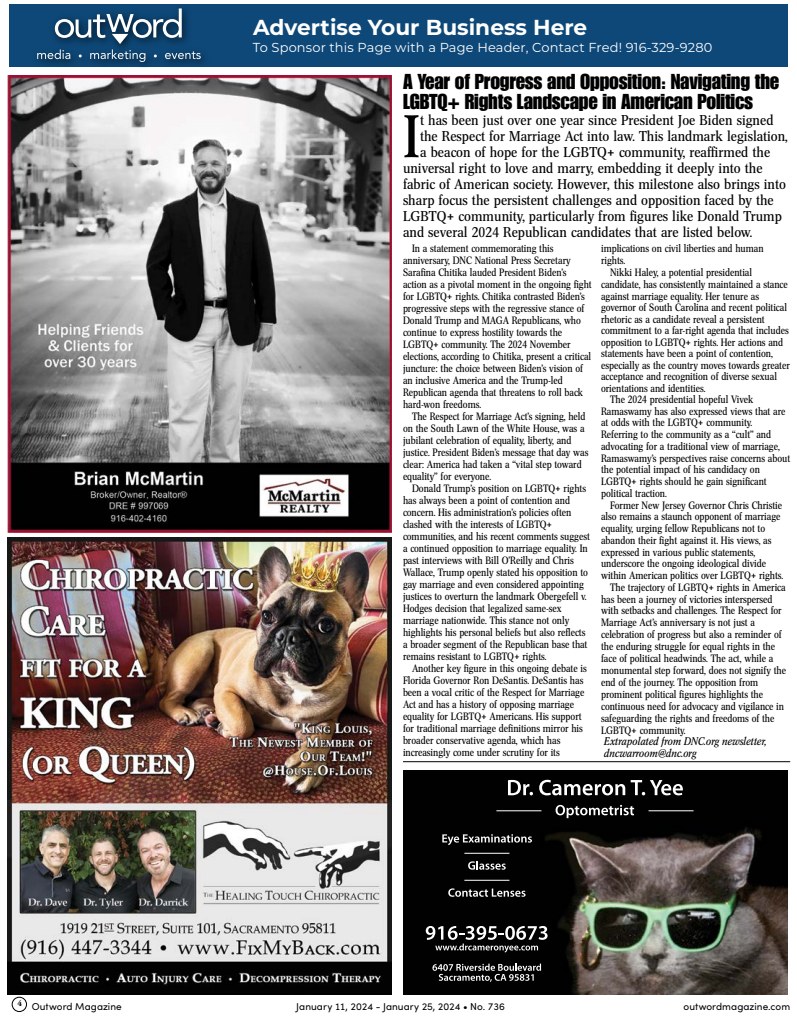
<style>
.page{position:relative;width:797px;height:1017px;background:#fff}
.page>*{position:absolute;margin:0;border:0;box-sizing:border-box;transform-origin:0 0}
.t1{font:58.9px "Concorde Nova Pro";color:#000;scale:1.07 1}
.t2{font:700 21.7px "Montserrat";color:#fff}
.t3{font:21px/20px "Impact LT Std";letter-spacing:-.01em;color:#000}
.t4{font:14px "Concorde Nova Pro";color:#000;scale:1.07 1}
.t5{font:13px "Montserrat";letter-spacing:.01em;color:#fff}
.t6{font:italic 11px/12px "Concorde Nova Pro";color:#000}
.t7{font:10.5px/12px "Concorde Nova Pro";letter-spacing:-.005em;color:#000}
.t8{font:10px "Sofia Pro";letter-spacing:.005em;color:#000}
</style>
<div class="page">
<div style="left:12px;top:997px;width:15px;height:15px;border:1px solid #000;border-radius:50%"></div>
<div style="left:9px;top:4px;width:779px;height:64px;background:#0e4878"></div>
<img style="left:28px;top:54px;width:186px;height:14px">
<svg style="left:37px;top:8px;width:164px;height:54px"></svg>
<img style="left:8px;top:76px;width:384px;height:457px">
<img style="left:8px;top:538px;width:384px;height:457px">
<img style="left:403px;top:771px;width:384px;height:224px">
<svg style="left:508px;top:780px;width:25px;height:15px"></svg>
<svg style="left:539px;top:780px;width:143px;height:15px"></svg>
<svg style="left:425px;top:926px;width:122px;height:26px;background:#474747"></svg>
<svg style="left:432px;top:964px;width:109px;height:18px;background:#444"></svg>
<svg style="left:555px;top:805px;width:79px;height:13px"></svg>
<hr style="left:496px;top:810px;width:45px;height:1px;background:#fff">
<hr style="left:648px;top:810px;width:45px;height:1px;background:#fff">
<svg style="left:442px;top:834px;width:90px;height:11px"></svg>
<svg style="left:468px;top:861px;width:37px;height:9px"></svg>
<svg style="left:448px;top:888px;width:77px;height:9px"></svg>
<hr style="left:464px;top:853px;width:45px;height:1px;background:#fff">
<hr style="left:464px;top:880px;width:45px;height:1px;background:#fff">
<hr style="left:403px;top:761px;width:387px;height:1px;background:#000">
<h2 class="t2" style="left:253px;top:11px;width:335px">Advertise Your Business Here</h2>
<p class="t5" style="left:253px;top:39px;width:461px">To Sponsor this Page with a Page Header, Contact Fred! 916-329-9280</p>
<h3 class="t3" style="left:403px;top:71px;width:378px">A Year of Progress and Opposition: Navigating the<br>LGBTQ+ Rights Landscape in American Politics</h3>
<h1 class="t1" style="left:403px;top:98px;width:17px">I</h1>
<h3 class="t4" style="left:420px;top:111px;width:332px">t has been just over one year since President Joe Biden signed</h3>
<h3 class="t4" style="left:420px;top:127px;width:345px">the Respect for Marriage Act into law. This landmark legislation,</h3>
<h3 class="t4" style="left:420px;top:143px;width:329px">a beacon of hope for the LGBTQ+ community, reaffirmed the</h3>
<h3 class="t4" style="left:403px;top:159px;width:337px">universal right to love and marry, embedding it deeply into the</h3>
<h3 class="t4" style="left:403px;top:175px;width:359px">fabric of American society. However, this milestone also brings into</h3>
<h3 class="t4" style="left:403px;top:191px;width:348px">sharp focus the persistent challenges and opposition faced by the</h3>
<h3 class="t4" style="left:403px;top:207px;width:355px">LGBTQ+ community, particularly from figures like Donald Trump</h3>
<h3 class="t4" style="left:403px;top:223px;width:328px">and several 2024 Republican candidates that are listed below.</h3>
<p class="t7" style="left:601px;top:243px;width:164px">implications on civil liberties and human rights.</p>
<p class="t7" style="left:610px;top:267px;width:143px">Nikki Haley, a potential presidential</p>
<p class="t7" style="left:601px;top:278px;width:188px">candidate, has consistently maintained a stance</p>
<p class="t7" style="left:601px;top:290px;width:159px">against marriage equality. Her tenure as</p>
<p class="t7" style="left:601px;top:302px;width:187px">governor of South Carolina and recent political</p>
<p class="t7" style="left:601px;top:313px;width:165px">rhetoric as a candidate reveal a persistent</p>
<p class="t7" style="left:601px;top:325px;width:189px">commitment to a far-right agenda that includes</p>
<p class="t7" style="left:601px;top:336px;width:183px">opposition to LGBTQ+ rights. Her actions and</p>
<p class="t7" style="left:601px;top:348px;width:173px">statements have been a point of contention,</p>
<p class="t7" style="left:601px;top:359px;width:190px">especially as the country moves towards greater</p>
<p class="t7" style="left:601px;top:371px;width:177px">acceptance and recognition of diverse sexual</p>
<p class="t7" style="left:601px;top:382px;width:106px">orientations and identities.</p>
<p class="t7" style="left:610px;top:394px;width:145px">The 2024 presidential hopeful Vivek</p>
<p class="t7" style="left:601px;top:405px;width:186px">Ramaswamy has also expressed views that are</p>
<p class="t7" style="left:601px;top:417px;width:153px">at odds with the LGBTQ+ community.</p>
<p class="t7" style="left:601px;top:429px;width:171px">Referring to the community as a “cult” and</p>
<p class="t7" style="left:601px;top:440px;width:180px">advocating for a traditional view of marriage,</p>
<p class="t7" style="left:601px;top:452px;width:190px">Ramaswamy’s perspectives raise concerns about</p>
<p class="t7" style="left:601px;top:464px;width:160px">the potential impact of his candidacy on</p>
<p class="t7" style="left:601px;top:476px;width:167px">LGBTQ+ rights should he gain significant</p>
<p class="t7" style="left:601px;top:487px;width:67px">political traction.</p>
<p class="t7" style="left:610px;top:499px;width:174px">Former New Jersey Governor Chris Christie</p>
<p class="t7" style="left:601px;top:511px;width:181px">also remains a staunch opponent of marriage</p>
<p class="t7" style="left:601px;top:523px;width:165px">equality, urging fellow Republicans not to</p>
<p class="t7" style="left:601px;top:534px;width:172px">abandon their fight against it. His views, as</p>
<p class="t7" style="left:601px;top:546px;width:156px">expressed in various public statements,</p>
<p class="t7" style="left:601px;top:558px;width:166px">underscore the ongoing ideological divide</p>
<p class="t7" style="left:601px;top:570px;width:184px">within American politics over LGBTQ+ rights.</p>
<p class="t7" style="left:610px;top:581px;width:177px">The trajectory of LGBTQ+ rights in America</p>
<p class="t7" style="left:601px;top:593px;width:173px">has been a journey of victories interspersed</p>
<p class="t7" style="left:601px;top:605px;width:182px">with setbacks and challenges. The Respect for</p>
<p class="t7" style="left:601px;top:617px;width:155px">Marriage Act’s anniversary is not just a</p>
<p class="t7" style="left:601px;top:629px;width:182px">celebration of progress but also a reminder of</p>
<p class="t7" style="left:601px;top:641px;width:175px">the enduring struggle for equal rights in the</p>
<p class="t7" style="left:601px;top:653px;width:174px">face of political headwinds. The act, while a</p>
<p class="t7" style="left:601px;top:665px;width:186px">monumental step forward, does not signify the</p>
<p class="t7" style="left:601px;top:677px;width:159px">end of the journey. The opposition from</p>
<p class="t7" style="left:601px;top:689px;width:163px">prominent political figures highlights the</p>
<p class="t7" style="left:601px;top:701px;width:184px">continuous need for advocacy and vigilance in</p>
<p class="t7" style="left:601px;top:713px;width:175px">safeguarding the rights and freedoms of the</p>
<p class="t7" style="left:601px;top:725px;width:86px">LGBTQ+ community.</p>
<p class="t7" style="left:403px;top:243px;width:190px;text-indent:9px">In a statement commemorating this anniversary, DNC National Press Secretary Sarafina Chitika lauded President Biden’s action as a pivotal moment in the ongoing fight for LGBTQ+ rights. Chitika contrasted Biden’s progressive steps with the regressive stance of Donald Trump and MAGA Republicans, who continue to express hostility towards the LGBTQ+ community. The 2024 November elections, according to Chitika, present a critical juncture: the choice between Biden’s vision of an inclusive America and the Trump-led Republican agenda that threatens to roll back hard-won freedoms.</p>
<p class="t7" style="left:403px;top:411px;width:187px;text-indent:9px">The Respect for Marriage Act’s signing, held on the South Lawn of the White House, was a jubilant celebration of equality, liberty, and justice. President Biden’s message that day was clear: America had taken a “vital step toward equality” for everyone.</p>
<p class="t7" style="left:403px;top:483px;width:188px;text-indent:9px">Donald Trump’s position on LGBTQ+ rights has always been a point of contention and concern. His administration’s policies often clashed with the interests of LGBTQ+ communities, and his recent comments suggest a continued opposition to marriage equality. In past interviews with Bill O’Reilly and Chris Wallace, Trump openly stated his opposition to gay marriage and even considered appointing justices to overturn the landmark Obergefell v.<br>Hodges decision that legalized same-sex marriage nationwide. This stance not only highlights his personal beliefs but also reflects a broader segment of the Republican base that remains resistant to LGBTQ+ rights.</p>
<p class="t7" style="left:403px;top:663px;width:185px;text-indent:9px">Another key figure in this ongoing debate is Florida Governor Ron DeSantis. DeSantis has been a vocal critic of the Respect for Marriage Act and has a history of opposing marriage equality for LGBTQ+ Americans. His support for traditional marriage definitions mirror his broader conservative agenda, which has increasingly come under scrutiny for its</p>
<p class="t6" style="left:603px;top:736px;width:164px">Extrapolated from DNC.org newsletter, dncwarroom@dnc.org</p>
<p class="t8" style="left:17px;top:999px;width:106px"><sup>4</sup> Outword Magazine</p>
<p class="t8" style="left:296px;top:999px;width:210px">January 11, 2024 - January 25, 2024 • No. 736</p>
<p class="t8" style="left:683px;top:999px;width:108px">outwordmagazine.com</p>
</div>
